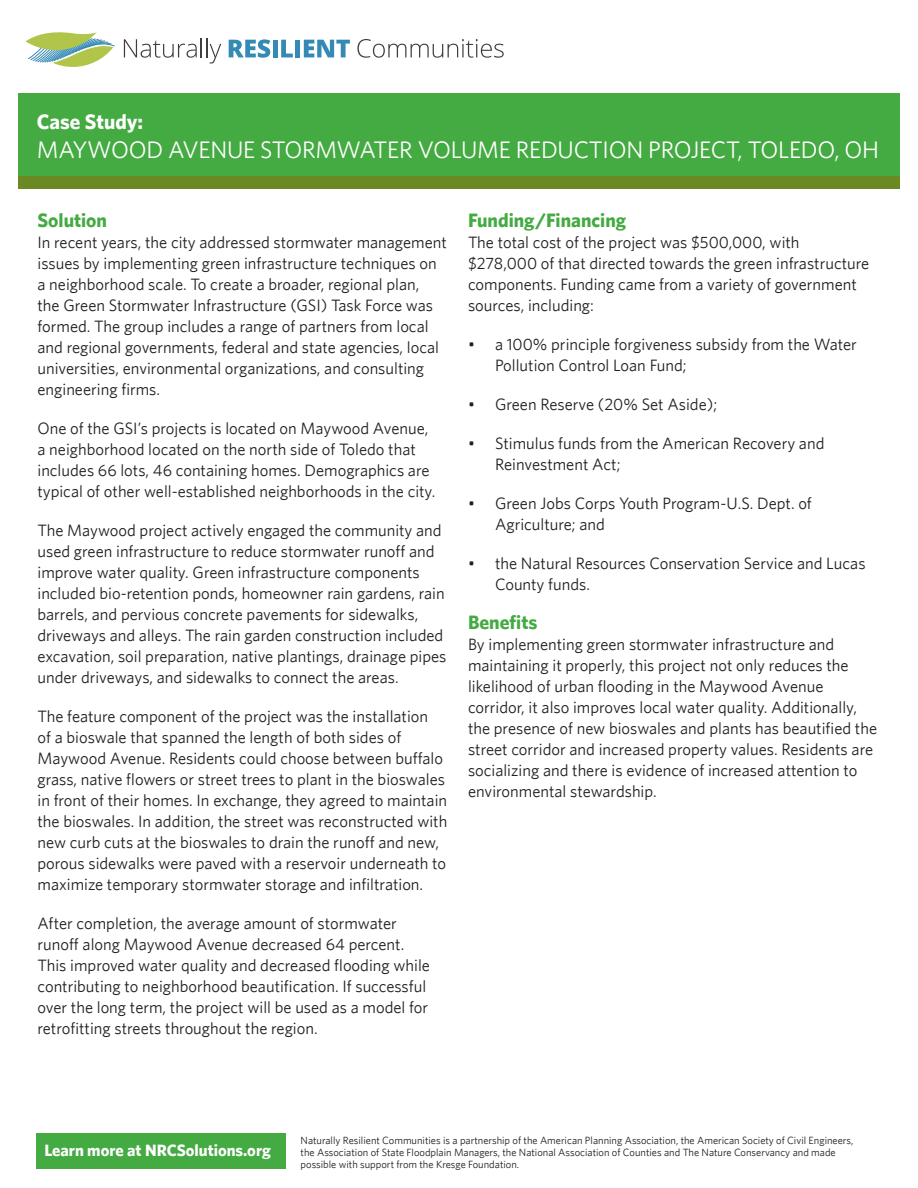
<style>
.page{position:relative;width:918px;height:1188px;background:#fff}
.page>*{position:absolute;margin:0;border:0;box-sizing:border-box;transform-origin:0 0}
.t1{font:24px "Whitney";letter-spacing:-.01em;color:#fff}
.t2{font:700 21px "Whitney";color:#fff}
.t3{font:700 19.5px "Whitney";color:#44aa42}
.Body_Text{font:16.5px/21px "Whitney";color:#231f20}
.t4{font:700 16.5px "Whitney";color:#fff}
.t5{font:10.5px/12px "Whitney";color:#231f20}
</style>
<div class="page">
<div style="left:18px;top:106px;width:882px;height:83px;background:#6a8922"></div>
<div style="left:18px;top:94px;width:882px;height:82px;background:#44aa42"></div>
<svg style="left:26px;top:32px;width:89px;height:35px"></svg>
<svg style="left:124px;top:38px;width:97px;height:26px"></svg>
<svg style="left:229px;top:39px;width:41px;height:19px"></svg>
<div style="left:273px;top:40px;width:5px;height:17px;background:#3589b5"></div>
<svg style="left:281px;top:40px;width:12px;height:17px"></svg>
<div style="left:295px;top:40px;width:5px;height:17px;background:#3589b5"></div>
<svg style="left:304px;top:40px;width:46px;height:17px"></svg>
<svg style="left:357px;top:39px;width:147px;height:19px"></svg>
<div style="left:37px;top:1134px;width:249px;height:35px;background:#44aa42"></div>
<p class="t2" style="left:37px;top:109px;width:108px">Case Study:</p>
<p class="t1" style="left:37px;top:135px;width:844px">MAYWOOD AVENUE STORMWATER VOLUME REDUCTION PROJECT, TOLEDO, OH</p>
<p class="t3" style="left:38px;top:208px;width:71px">Solution</p>
<p class="Body_Text" style="left:38px;top:232px;width:411px">In recent years, the city addressed stormwater management issues by implementing green infrastructure techniques on a neighborhood scale. To create a broader, regional plan,<br>the Green Stormwater Infrastructure (GSI) Task Force was formed. The group includes a range of partners from local and regional governments, federal and state agencies, local universities, environmental organizations, and consulting engineering firms.</p>
<p class="Body_Text" style="left:38px;top:418px;width:399px">One of the GSI’s projects is located on Maywood Avenue, a neighborhood located on the north side of Toledo that includes 66 lots, 46 containing homes. Demographics are typical of other well-established neighborhoods in the city.</p>
<p class="Body_Text" style="left:38px;top:520px;width:411px">The Maywood project actively engaged the community and used green infrastructure to reduce stormwater runoff and improve water quality. Green infrastructure components included bio-retention ponds, homeowner rain gardens, rain barrels, and pervious concrete pavements for sidewalks, driveways and alleys. The rain garden construction included excavation, soil preparation, native plantings, drainage pipes under driveways, and sidewalks to connect the areas.</p>
<p class="Body_Text" style="left:38px;top:706px;width:411px">The feature component of the project was the installation<br>of a bioswale that spanned the length of both sides of Maywood Avenue. Residents could choose between buffalo grass, native flowers or street trees to plant in the bioswales in front of their homes. In exchange, they agreed to maintain the bioswales. In addition, the street was reconstructed with new curb cuts at the bioswales to drain the runoff and new, porous sidewalks were paved with a reservoir underneath to maximize temporary stormwater storage and infiltration.</p>
<p class="Body_Text" style="left:38px;top:913px;width:394px">After completion, the average amount of stormwater runoff along Maywood Avenue decreased 64 percent.<br>This improved water quality and decreased flooding while contributing to neighborhood beautification. If successful over the long term, the project will be used as a model for retrofitting streets throughout the region.</p>
<p class="t3" style="left:468px;top:208px;width:160px">Funding/Financing</p>
<p class="Body_Text" style="left:468px;top:232px;width:403px">The total cost of the project was $500,000, with $278,000 of that directed towards the green infrastructure components. Funding came from a variety of government sources, including:</p>
<p class="Body_Text" style="left:495px;top:334px;width:363px;text-indent:-27px">• a 100% principle forgiveness subsidy from the Water<br>Pollution Control Loan Fund;</p>
<p class="Body_Text" style="left:468px;top:394px;width:251px">• Green Reserve (20% Set Aside);</p>
<p class="Body_Text" style="left:495px;top:433px;width:331px;text-indent:-27px">• Stimulus funds from the American Recovery and<br>Reinvestment Act;</p>
<p class="Body_Text" style="left:495px;top:493px;width:318px;text-indent:-27px">• Green Jobs Corps Youth Program-U.S. Dept. of<br>Agriculture; and</p>
<p class="Body_Text" style="left:495px;top:553px;width:372px;text-indent:-27px">• the Natural Resources Conservation Service and Lucas<br>County funds.</p>
<p class="t3" style="left:468px;top:610px;width:71px">Benefits</p>
<p class="Body_Text" style="left:468px;top:634px;width:411px">By implementing green stormwater infrastructure and maintaining it properly, this project not only reduces the likelihood of urban flooding in the Maywood Avenue corridor, it also improves local water quality. Additionally, the presence of new bioswales and plants has beautified the street corridor and increased property values. Residents are socializing and there is evidence of increased attention to environmental stewardship.</p>
<p class="t4" style="left:44px;top:1141px;width:228px">Learn more at NRCSolutions.org</p>
<p class="t5" style="left:301px;top:1134px;width:554px">Naturally Resilient Communities is a partnership of the American Planning Association, the American Society of Civil Engineers, the Association of State Floodplain Managers, the National Association of Counties and The Nature Conservancy and made possible with support from the Kresge Foundation.</p>
</div>
